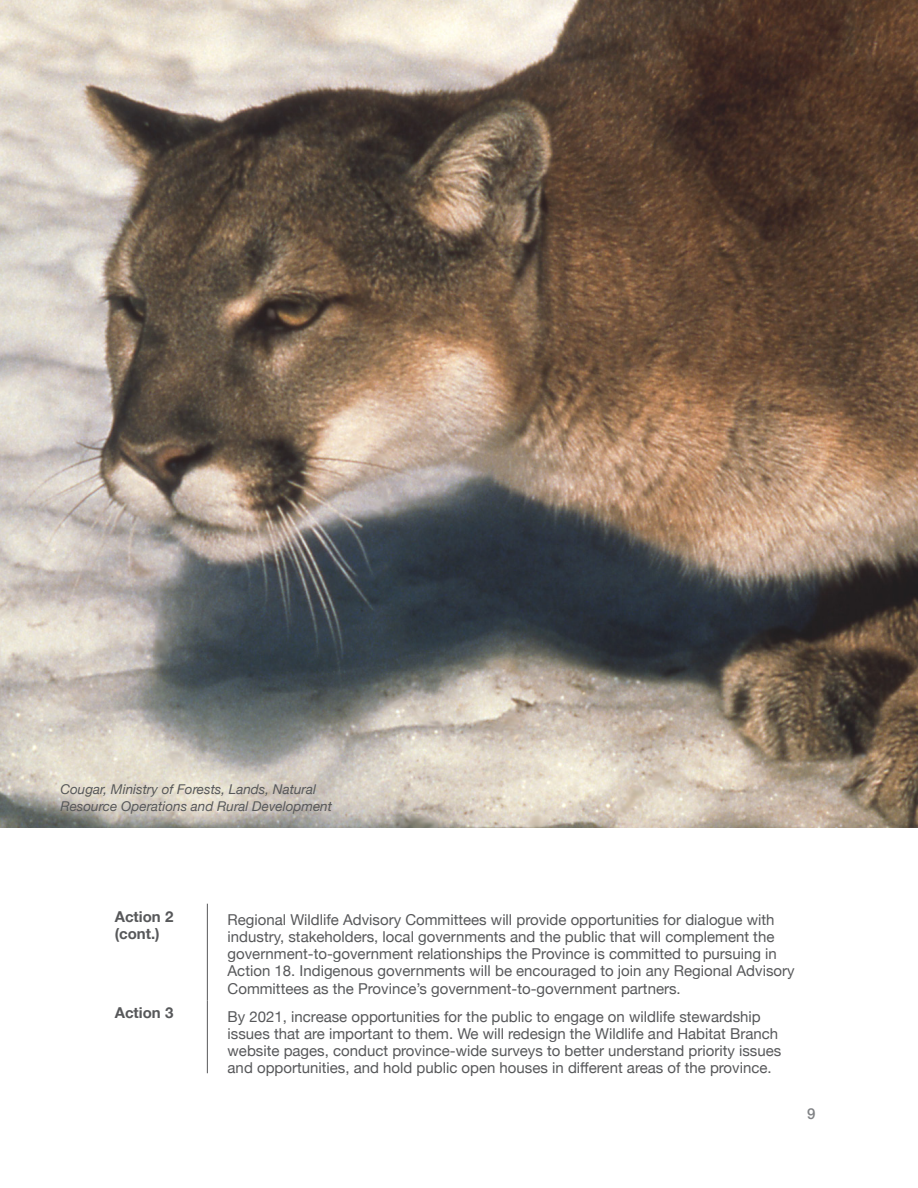
<style>
.page{position:relative;width:918px;height:1188px;background:#fff}
.page>*{position:absolute;margin:0;border:0;box-sizing:border-box;transform-origin:0 0}
.Body{font:15px/17.2px "Helvetica Neue";color:#57585a}
.Body-2{font:700 15px "Helvetica Neue";color:#57585a}
.t1{font:500 15px "Helvetica Neue";color:#808285}
.Body-3{font:italic 13.5px/17.2px "Helvetica Neue";color:#57585a}
</style>
<div class="page">
<hr style="left:0;top:0;width:1px;height:1188px;background:#eaf0f2">
<img style="left:0;top:0;width:918px;height:828px">
<hr style="left:207px;top:904px;width:1px;height:96px;background:#57585a">
<hr style="left:207px;top:1000px;width:1px;height:73px;background:#57585a">
<p class="Body-3" style="left:60px;top:781px;width:273px">Cougar, Ministry of Forests, Lands, Natural<br>Resource Operations and Rural Development</p>
<p class="Body-2" style="left:115px;top:904px;width:60px">Action 2</p>
<p class="Body-2" style="left:115px;top:922px;width:47px">(cont.)</p>
<p class="Body" style="left:228px;top:912px;width:569px">Regional Wildlife Advisory Committees will provide opportunities for dialogue with industry, stakeholders, local governments and the public that will complement the government-to-government relationships the Province is committed to pursuing in Action 18. Indigenous governments will be encouraged to join any Regional Advisory Committees as the Province’s government-to-government partners.</p>
<p class="Body-2" style="left:115px;top:1001px;width:60px">Action 3</p>
<p class="Body" style="left:228px;top:1008px;width:555px">By 2021, increase opportunities for the public to engage on wildlife stewardship issues that are important to them. We will redesign the Wildlife and Habitat Branch website pages, conduct province-wide surveys to better understand priority issues and opportunities, and hold public open houses in different areas of the province.</p>
<p class="t1" style="left:807px;top:1102px;width:10px">9</p>
</div>
